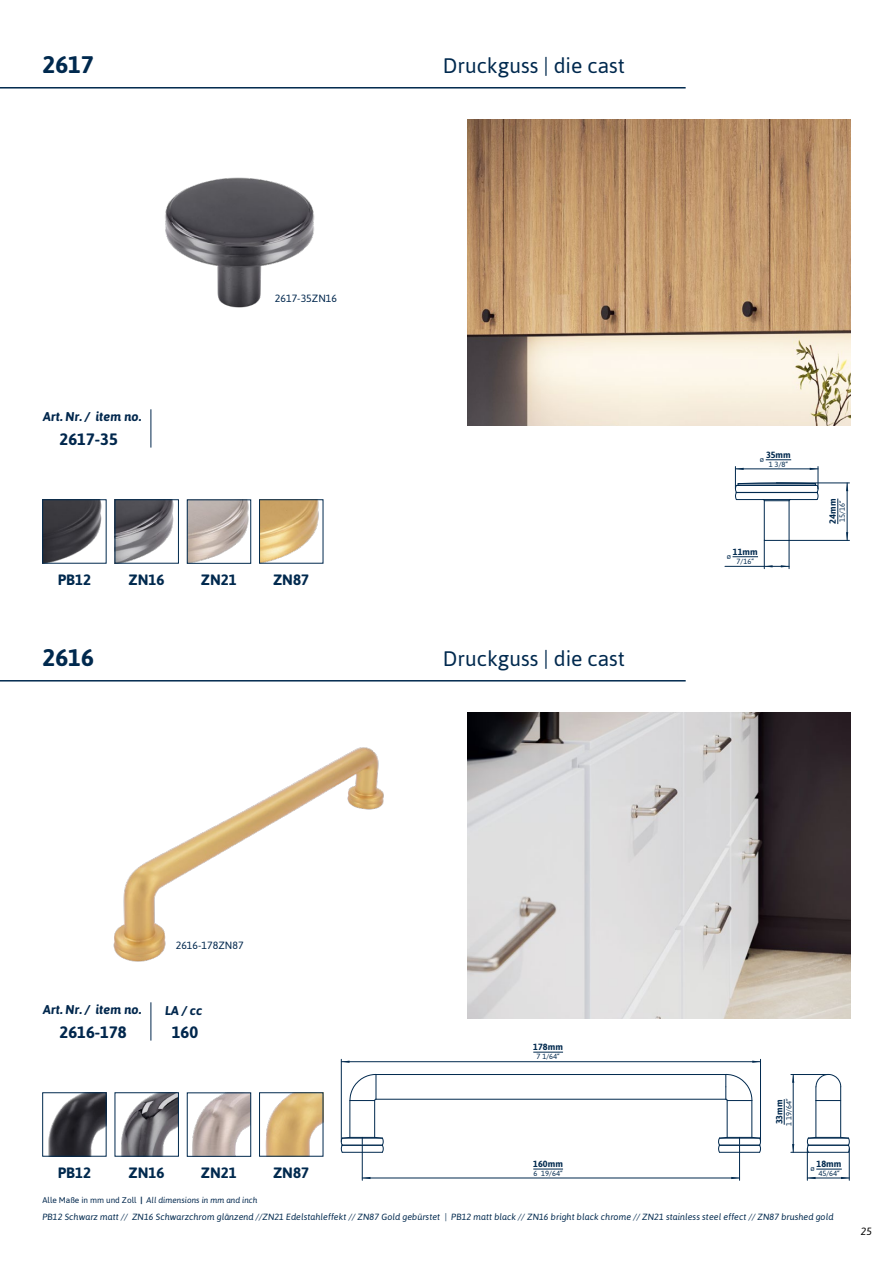
<style>
.page{position:relative;width:893px;height:1263px;background:#fff}
.page>*{position:absolute;margin:0;border:0;box-sizing:border-box;transform-origin:0 0}
.t1{font:700 24px "Asap";color:#00294e}
.t2{font:21px "Asap";color:#00294e}
.t3{font:700 16.5px "Asap";color:#01274d}
.t4{font:700 15px "Asap";color:#00294e}
.t5{font:italic 700 12.75px "Asap";color:#01274d}
.t6{font:10.5px "Asap";color:#01274d}
.t7{font:italic 10.5px "Asap";color:#000}
.t8{font:italic 9px "Asap";color:#00294e}
.t9{font:700 9px "Asap";color:#00294e}
.t10{font:italic 8.25px "Asap";color:#01274d}
.t11{font:7.5px "Asap";color:#00294e}
.s1{font-style:normal}
.s2{font-weight:700;font-style:normal}
</style>
<div class="page">
<img style="left:113px;top:747px;width:271px;height:215px">
<img style="left:165px;top:177px;width:150px;height:131px">
<hr style="left:0;top:87px;width:686px;height:2px;background:#00294e">
<img style="left:468px;top:712px;width:382px;height:306px">
<img style="left:468px;top:119px;width:382px;height:306px">
<hr style="left:0;top:680px;width:686px;height:1px;background:#00294e">
<img style="left:45px;top:502px;width:57px;height:59px">
<div style="left:43px;top:500px;width:63px;height:63px;border:1px solid #00294e"></div>
<img style="left:117px;top:502px;width:57px;height:59px">
<div style="left:115px;top:500px;width:64px;height:63px;border:1px solid #00294e"></div>
<img style="left:261px;top:502px;width:58px;height:59px">
<img style="left:189px;top:502px;width:60px;height:59px">
<img style="left:48px;top:1094px;width:56px;height:60px">
<div style="left:43px;top:1092px;width:63px;height:64px;border:1px solid #00294e"></div>
<img style="left:121px;top:1094px;width:56px;height:60px">
<div style="left:115px;top:1092px;width:64px;height:64px;border:1px solid #00294e"></div>
<img style="left:265px;top:1094px;width:56px;height:60px">
<div style="left:259px;top:1092px;width:64px;height:64px;border:1px solid #00294e"></div>
<img style="left:192px;top:1095px;width:57px;height:59px">
<hr style="left:151px;top:1002px;width:1px;height:38px;background:#01274d">
<hr style="left:151px;top:409px;width:1px;height:39px;background:#01274d">
<hr style="left:847px;top:483px;width:1px;height:57px;background:#00294e">
<hr style="left:789px;top:540px;width:60px;height:1px;background:#00294e">
<hr style="left:777px;top:483px;width:72px;height:1px;background:#00294e">
<svg style="left:846px;top:483px;width:2px;height:8px"></svg>
<svg style="left:846px;top:532px;width:2px;height:8px"></svg>
<hr style="left:725px;top:566px;width:64px;height:1px;background:#00294e">
<svg style="left:837px;top:498px;width:1px;height:26px"></svg>
<svg style="left:732px;top:466px;width:87px;height:103px"></svg>
<svg style="left:766px;top:459px;width:25px;height:1px"></svg>
<hr style="left:793px;top:1074px;width:1px;height:78px;background:#00294e">
<hr style="left:791px;top:1074px;width:37px;height:1px;background:#00294e">
<svg style="left:792px;top:1075px;width:2px;height:8px"></svg>
<hr style="left:807px;top:1178px;width:42px;height:1px;background:#00294e">
<hr style="left:849px;top:1149px;width:1px;height:31px;background:#00294e">
<hr style="left:807px;top:1149px;width:1px;height:31px;background:#00294e">
<svg style="left:807px;top:1177px;width:9px;height:2px"></svg>
<svg style="left:841px;top:1177px;width:8px;height:2px"></svg>
<hr style="left:840px;top:1087px;width:1px;height:50px;background:#00294e">
<hr style="left:816px;top:1100px;width:1px;height:37px;background:#00294e">
<svg style="left:815px;top:1074px;width:26px;height:27px"></svg>
<svg style="left:791px;top:1137px;width:59px;height:16px"></svg>
<hr style="left:362px;top:1178px;width:377px;height:1px;background:#00294e">
<hr style="left:341px;top:1061px;width:419px;height:1px;background:#00294e">
<hr style="left:341px;top:1059px;width:1px;height:82px;background:#00294e">
<hr style="left:760px;top:1059px;width:1px;height:82px;background:#00294e">
<svg style="left:752px;top:1060px;width:8px;height:3px"></svg>
<svg style="left:341px;top:1060px;width:9px;height:3px"></svg>
<hr style="left:752px;top:1100px;width:1px;height:37px;background:#00294e">
<hr style="left:727px;top:1100px;width:1px;height:37px;background:#00294e">
<hr style="left:374px;top:1100px;width:1px;height:37px;background:#00294e">
<hr style="left:376px;top:1074px;width:350px;height:1px;background:#00294e">
<hr style="left:376px;top:1099px;width:350px;height:1px;background:#00294e">
<hr style="left:350px;top:1100px;width:1px;height:37px;background:#00294e">
<svg style="left:349px;top:1074px;width:28px;height:27px"></svg>
<svg style="left:725px;top:1074px;width:28px;height:27px"></svg>
<svg style="left:718px;top:1137px;width:43px;height:43px"></svg>
<svg style="left:341px;top:1137px;width:43px;height:43px"></svg>
<hr style="left:533px;top:1052px;width:30px;height:1px;background:#00294e">
<hr style="left:533px;top:1169px;width:30px;height:1px;background:#00294e">
<svg style="left:784px;top:1099px;width:1px;height:26px"></svg>
<svg style="left:816px;top:1169px;width:26px;height:1px"></svg>
<h1 class="t1" style="left:43px;top:50px;width:53px">2617</h1>
<h2 class="t2" style="left:443px;top:53px;width:184px">Druckguss | die cast</h2>
<h3 class="t5" style="left:43px;top:409px;width:100px">Art. Nr. / item no.</h3>
<h3 class="t3" style="left:60px;top:430px;width:60px">2617-35</h3>
<p class="t6" style="left:275px;top:292px;width:64px">2617-35ZN16</p>
<h3 class="t4" style="left:58px;top:571px;width:35px">PB12</h3>
<h3 class="t4" style="left:128px;top:571px;width:38px">ZN16</h3>
<h3 class="t4" style="left:273px;top:571px;width:38px">ZN87</h3>
<h3 class="t4" style="left:201px;top:571px;width:38px">ZN21</h3>
<h1 class="t1" style="left:43px;top:643px;width:53px">2616</h1>
<h2 class="t2" style="left:443px;top:646px;width:184px">Druckguss | die cast</h2>
<p class="t9" style="left:766px;top:449px;width:26px">35mm</p>
<p class="t11" style="left:769px;top:460px;width:21px">1 3/8“</p>
<p class="t11" style="left:760px;top:455px;width:6px">ø</p>
<p class="t9" style="left:733px;top:546px;width:26px">11mm</p>
<p class="t11" style="left:737px;top:557px;width:19px">7/16“</p>
<p class="t11" style="left:727px;top:551px;width:6px">ø</p>
<p class="t9" style="left:827px;top:524px;width:26px;rotate:-90deg">24mm</p>
<p class="t11" style="left:838px;top:522px;width:23px;rotate:-90deg">15/16“</p>
<p class="t6" style="left:176px;top:939px;width:69px">2616-178ZN87</p>
<h3 class="t5" style="left:43px;top:1002px;width:100px">Art. Nr. / item no.</h3>
<h3 class="t3" style="left:60px;top:1023px;width:69px">2616-178</h3>
<h3 class="t5" style="left:165px;top:1003px;width:39px">LA / cc</h3>
<h3 class="t3" style="left:172px;top:1023px;width:28px">160</h3>
<h3 class="t4" style="left:58px;top:1164px;width:35px">PB12</h3>
<h3 class="t4" style="left:128px;top:1164px;width:38px">ZN16</h3>
<h3 class="t4" style="left:201px;top:1164px;width:38px">ZN21</h3>
<h3 class="t4" style="left:273px;top:1164px;width:38px">ZN87</h3>
<p class="t10" style="left:43px;top:1196px;width:217px"><span class="s1">Alle Maße in mm und Zoll</span> <span class="s2">|</span> All dimensions in mm and inch</p>
<p class="t9" style="left:533px;top:1042px;width:31px">178mm</p>
<p class="t11" style="left:537px;top:1052px;width:25px">7 1/64“</p>
<p class="t9" style="left:533px;top:1159px;width:31px">160mm</p>
<p class="t11" style="left:534px;top:1169px;width:31px">6 19/64“</p>
<p class="t9" style="left:774px;top:1124px;width:26px;rotate:-90deg">33mm</p>
<p class="t11" style="left:784px;top:1125px;width:29px;rotate:-90deg">1 19/64“</p>
<p class="t9" style="left:817px;top:1159px;width:26px">18mm</p>
<p class="t11" style="left:818px;top:1169px;width:23px">45/64“</p>
<p class="t11" style="left:810px;top:1164px;width:6px">ø</p>
<p class="t8" style="left:43px;top:1212px;width:792px">PB12 Schwarz matt // ZN16 Schwarzchrom glänzend //ZN21 Edelstahleffekt // ZN87 Gold gebürstet | PB12 matt black // ZN16 bright black chrome // ZN21 stainless steel effect // ZN87 brushed gold</p>
<p class="t7" style="left:861px;top:1225px;width:13px">25</p>
</div>
